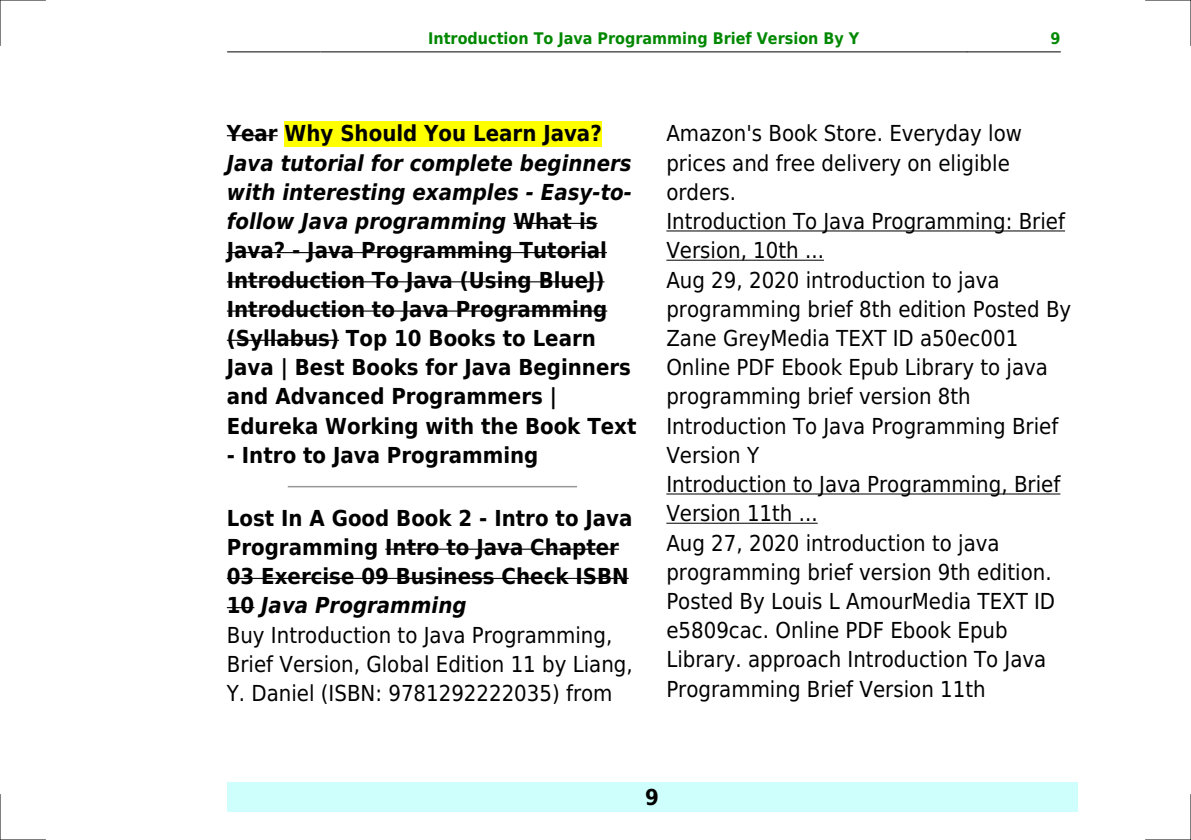
<style>
.page{position:relative;width:1191px;height:840px;background:#fff}
.page>*{position:absolute;margin:0;border:0;box-sizing:border-box;transform-origin:0 0}
.t1{font:22px/29.2px "DejaVu Sans Condensed";color:#000}
.t2{font:700 22px/29.2px "DejaVu Sans Condensed";color:#000}
.t3{font:700 16px "DejaVu Sans Condensed";color:#080}
.s1{font-style:italic}
.s2{font-weight:700}
.s3{font-weight:700;font-style:italic}
</style>
<div class="page">
<hr style="left:227px;top:51px;width:93px;height:1px;background:#000">
<hr style="left:321px;top:51px;width:645px;height:1px;background:#000">
<hr style="left:967px;top:51px;width:93px;height:1px;background:#000">
<div style="left:227px;top:782px;width:850px;height:29px;background:#cffffc"></div>
<hr style="left:227px;top:135px;width:51px;height:1px;background:#000">
<div style="left:285px;top:121px;width:317px;height:25px;background:#ff0"></div>
<hr style="left:513px;top:223px;width:84px;height:1px;background:#000">
<hr style="left:227px;top:252px;width:380px;height:1px;background:#000">
<hr style="left:227px;top:281px;width:377px;height:1px;background:#000">
<hr style="left:227px;top:310px;width:380px;height:1px;background:#000">
<hr style="left:227px;top:339px;width:112px;height:1px;background:#000">
<hr style="left:288px;top:485px;width:288px;height:2px;background:#999">
<hr style="left:385px;top:548px;width:234px;height:1px;background:#000">
<hr style="left:227px;top:577px;width:402px;height:1px;background:#000">
<hr style="left:227px;top:606px;width:27px;height:2px;background:#000">
<hr style="left:666px;top:230px;width:399px;height:1px;background:#000">
<hr style="left:666px;top:259px;width:158px;height:1px;background:#000">
<hr style="left:666px;top:493px;width:394px;height:1px;background:#000">
<hr style="left:666px;top:522px;width:151px;height:1px;background:#000">
<hr style="left:0;top:0;width:45px;height:1px;background:#000">
<hr style="left:1145px;top:0;width:46px;height:1px;background:#000">
<hr style="left:0;top:839px;width:45px;height:1px;background:#000">
<hr style="left:1145px;top:839px;width:46px;height:1px;background:#000">
<hr style="left:0;top:0;width:1px;height:45px;background:#000">
<hr style="left:0;top:794px;width:1px;height:45px;background:#000">
<hr style="left:1190px;top:0;width:1px;height:45px;background:#000">
<hr style="left:1190px;top:794px;width:1px;height:45px;background:#000">
<p class="t3" style="left:428px;top:29px;width:433px">Introduction To Java Programming Brief Version By Y</p>
<p class="t3" style="left:1050px;top:29px;width:12px">9</p>
<p class="t2" style="left:227px;top:119px;width:376px">Year Why Should You Learn Java?</p>
<p class="t2" style="left:227px;top:148px;width:411px"><span class="s1">Java tutorial for complete beginners with interesting examples - Easy-to&shy;follow Java programming</span> What is Java? - Java Programming Tutorial Introduction To Java (Using BlueJ)<br>Introduction to Java Programming (Syllabus) Top 10 Books to Learn Java | Best Books for Java Beginners and Advanced Programmers | Edureka Working with the Book Text</p>
<p class="t2" style="left:227px;top:440px;width:313px">- Intro to Java Programming</p>
<p class="t1" style="left:227px;top:503px;width:407px"><span class="s2">Lost In A Good Book 2 - Intro to Java Programming Intro to Java Chapter 03 Exercise 09 Business Check ISBN 10</span> <span class="s3">Java Programming<br></span>Buy Introduction to Java Programming, Brief Version, Global Edition 11 by Liang, Y. Daniel (ISBN: 9781292222035) from</p>
<p class="t1" style="left:666px;top:119px;width:406px">Amazon's Book Store. Everyday low prices and free delivery on eligible orders.<br>Introduction To Java Programming: Brief<br>Version, 10th ...<br>Aug 29, 2020 introduction to java programming brief 8th edition Posted By<br>Zane GreyMedia TEXT ID a50ec001<br>Online PDF Ebook Epub Library to java programming brief version 8th<br>Introduction To Java Programming Brief<br>Version Y<br>Introduction to Java Programming, Brief<br>Version 11th ...<br>Aug 27, 2020 introduction to java programming brief version 9th edition.<br>Posted By Louis L AmourMedia TEXT ID e5809cac. Online PDF Ebook Epub<br>Library. approach Introduction To Java<br>Programming Brief Version 11th</p>
<p class="t2" style="left:645px;top:782px;width:15px">9</p>
</div>
